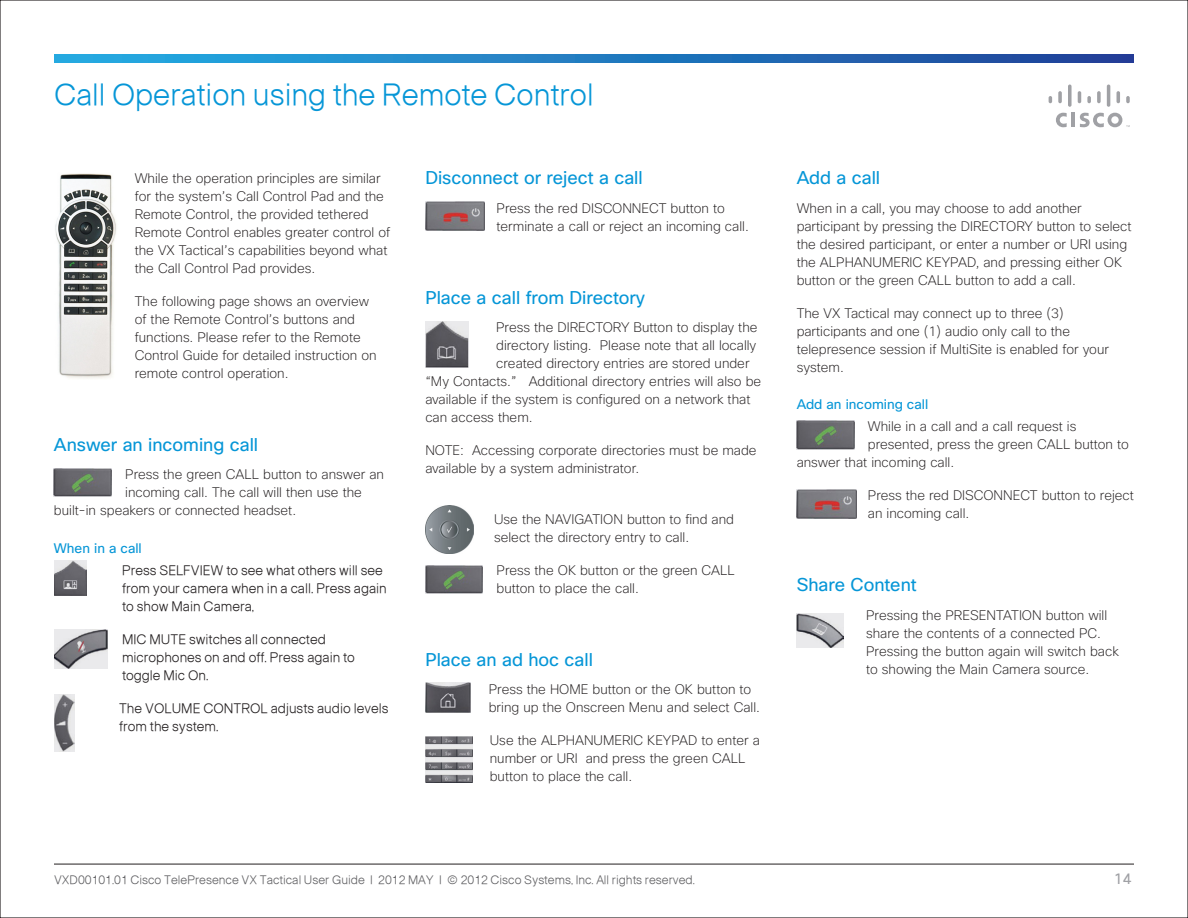
<style>
.page{position:relative;width:1188px;height:918px;background:#fff}
.page>*{position:absolute;margin:0;border:0;box-sizing:border-box;transform-origin:0 0}
.Head_1{font:30px "Ciscolight";color:#0696d7}
.Subhead_1{font:18px "Cisco Sans";color:#0696d7}
.t1{font:15px "Cisco Sans";color:#a0a1a5}
.Body_1{font:200 13.5px/18px "Cisco Sans";color:#231f20}
.Body_1-2{font:13.5px/18px "Ciscolight";color:#231f20}
.Subhead_2{font:13.5px "Cisco Sans";color:#0696d7}
.t2{font:12px "Ciscolight";color:#5f5f62}
</style>
<div class="page">
<hr style="left:54px;top:864px;width:1080px;height:1px;background:#231f20">
<svg style="left:54px;top:54px;width:1080px;height:8px;background:#2279be"></svg>
<hr style="left:1072px;top:113px;width:3px;height:14px;background:#a0a1a5">
<svg style="left:1056px;top:113px;width:11px;height:14px"></svg>
<svg style="left:1049px;top:96px;width:3px;height:7px"></svg>
<svg style="left:1058px;top:91px;width:4px;height:12px"></svg>
<svg style="left:1068px;top:85px;width:4px;height:22px"></svg>
<svg style="left:1078px;top:91px;width:3px;height:12px"></svg>
<svg style="left:1087px;top:96px;width:4px;height:7px"></svg>
<svg style="left:1097px;top:91px;width:4px;height:12px"></svg>
<hr style="left:1107px;top:85px;width:3px;height:22px;background:#a0a1a5;border-radius:2px">
<svg style="left:1117px;top:91px;width:3px;height:12px"></svg>
<svg style="left:1126px;top:96px;width:4px;height:7px"></svg>
<svg style="left:1080px;top:113px;width:50px;height:14px"></svg>
<img style="left:55px;top:173px;width:61px;height:206px">
<img style="left:54px;top:468px;width:57px;height:29px">
<img style="left:54px;top:561px;width:32px;height:34px">
<img style="left:54px;top:629px;width:53px;height:39px">
<img style="left:54px;top:694px;width:20px;height:57px">
<img style="left:425px;top:201px;width:60px;height:30px">
<img style="left:425px;top:321px;width:43px;height:47px">
<img style="left:425px;top:505px;width:49px;height:49px">
<img style="left:425px;top:565px;width:58px;height:28px">
<img style="left:425px;top:682px;width:46px;height:30px">
<img style="left:425px;top:736px;width:47px;height:46px">
<img style="left:797px;top:421px;width:57px;height:28px">
<img style="left:797px;top:489px;width:59px;height:30px">
<img style="left:797px;top:613px;width:46px;height:34px">
<p class="Head_1" style="left:54px;top:76px;width:541px">Call Operation using the Remote Control</p>
<p class="Body_1" style="left:135px;top:169px;width:257px">While the operation principles are similar for the system’s Call Control Pad and the Remote Control, the provided tethered Remote Control enables greater control of the VX Tactical’s capabilities beyond what the Call Control Pad provides.</p>
<p class="Body_1" style="left:135px;top:292px;width:243px">The following page shows an overview of the Remote Control’s buttons and functions. Please refer to the Remote Control Guide for detailed instruction on remote control operation.</p>
<p class="Subhead_1" style="left:54px;top:433px;width:206px">Answer an incoming call</p>
<p class="Body_1" style="left:125px;top:466px;width:260px">Press the green CALL button to answer an</p>
<p class="Body_1" style="left:125px;top:484px;width:238px">incoming call. The call will then use the</p>
<p class="Body_1" style="left:54px;top:502px;width:244px">built-in speakers or connected headset.</p>
<p class="Subhead_2" style="left:54px;top:539px;width:89px">When in a call</p>
<p class="Body_1-2" style="left:122px;top:561px;width:266px">Press SELFVIEW to see what others will see from your camera when in a call. Press again to show Main Camera,</p>
<p class="Body_1-2" style="left:122px;top:630px;width:234px">MIC MUTE switches all connected microphones on and off. Press again to toggle Mic On.</p>
<p class="Body_1-2" style="left:119px;top:699px;width:271px">The VOLUME CONTROL adjusts audio levels from the system.</p>
<p class="Subhead_1" style="left:425px;top:166px;width:219px">Disconnect or reject a call</p>
<p class="Body_1" style="left:497px;top:199px;width:254px">Press the red DISCONNECT button to terminate a call or reject an incoming call.</p>
<p class="Subhead_1" style="left:425px;top:286px;width:221px">Place a call from Directory</p>
<p class="Body_1" style="left:496px;top:318px;width:263px">Press the DIRECTORY Button to display the</p>
<p class="Body_1" style="left:496px;top:336px;width:262px">directory listing. Please note that all locally</p>
<p class="Body_1" style="left:496px;top:354px;width:255px">created directory entries are stored under</p>
<p class="Body_1" style="left:425px;top:372px;width:337px">“My Contacts.” Additional directory entries will also be</p>
<p class="Body_1" style="left:425px;top:390px;width:327px">available if the system is configured on a network that</p>
<p class="Body_1" style="left:425px;top:408px;width:109px">can access them.</p>
<p class="Body_1" style="left:425px;top:441px;width:333px">NOTE: Accessing corporate directories must be made available by a system administrator.</p>
<p class="Body_1" style="left:494px;top:510px;width:241px">Use the NAVIGATION button to find and select the directory entry to call.</p>
<p class="Body_1" style="left:497px;top:561px;width:240px">Press the OK button or the green CALL button to place the call.</p>
<p class="Subhead_1" style="left:425px;top:648px;width:169px">Place an ad hoc call</p>
<p class="Body_1" style="left:489px;top:681px;width:273px">Press the HOME button or the OK button to bring up the Onscreen Menu and select Call.</p>
<p class="Body_1" style="left:490px;top:732px;width:272px">Use the ALPHANUMERIC KEYPAD to enter a number or URI and press the green CALL button to place the call.</p>
<p class="Subhead_1" style="left:797px;top:166px;width:85px">Add a call</p>
<p class="Body_1" style="left:797px;top:199px;width:336px">When in a call, you may choose to add another participant by pressing the DIRECTORY button to select the desired participant, or enter a number or URI using the ALPHANUMERIC KEYPAD, and pressing either OK button or the green CALL button to add a call.</p>
<p class="Body_1" style="left:797px;top:304px;width:314px">The VX Tactical may connect up to three (3) participants and one (1) audio only call to the telepresence session if MultiSite is enabled for your system.</p>
<p class="Subhead_2" style="left:797px;top:396px;width:133px">Add an incoming call</p>
<p class="Body_1" style="left:868px;top:417px;width:210px">While in a call and a call request is</p>
<p class="Body_1" style="left:868px;top:435px;width:262px">presented, press the green CALL button to</p>
<p class="Body_1" style="left:797px;top:453px;width:159px">answer that incoming call.</p>
<p class="Body_1" style="left:868px;top:486px;width:268px">Press the red DISCONNECT button to reject an incoming call.</p>
<p class="Subhead_1" style="left:797px;top:573px;width:122px">Share Content</p>
<p class="Body_1" style="left:866px;top:606px;width:254px">Pressing the PRESENTATION button will share the contents of a connected PC.<br>Pressing the button again will switch back to showing the Main Camera source.</p>
<p class="t2" style="left:54px;top:872px;width:642px">VXD00101.01 Cisco TelePresence VX Tactical User Guide | 2012 MAY | © 2012 Cisco Systems, Inc. All rights reserved.</p>
<p class="t1" style="left:1114px;top:869px;width:19px">14</p>
</div>
